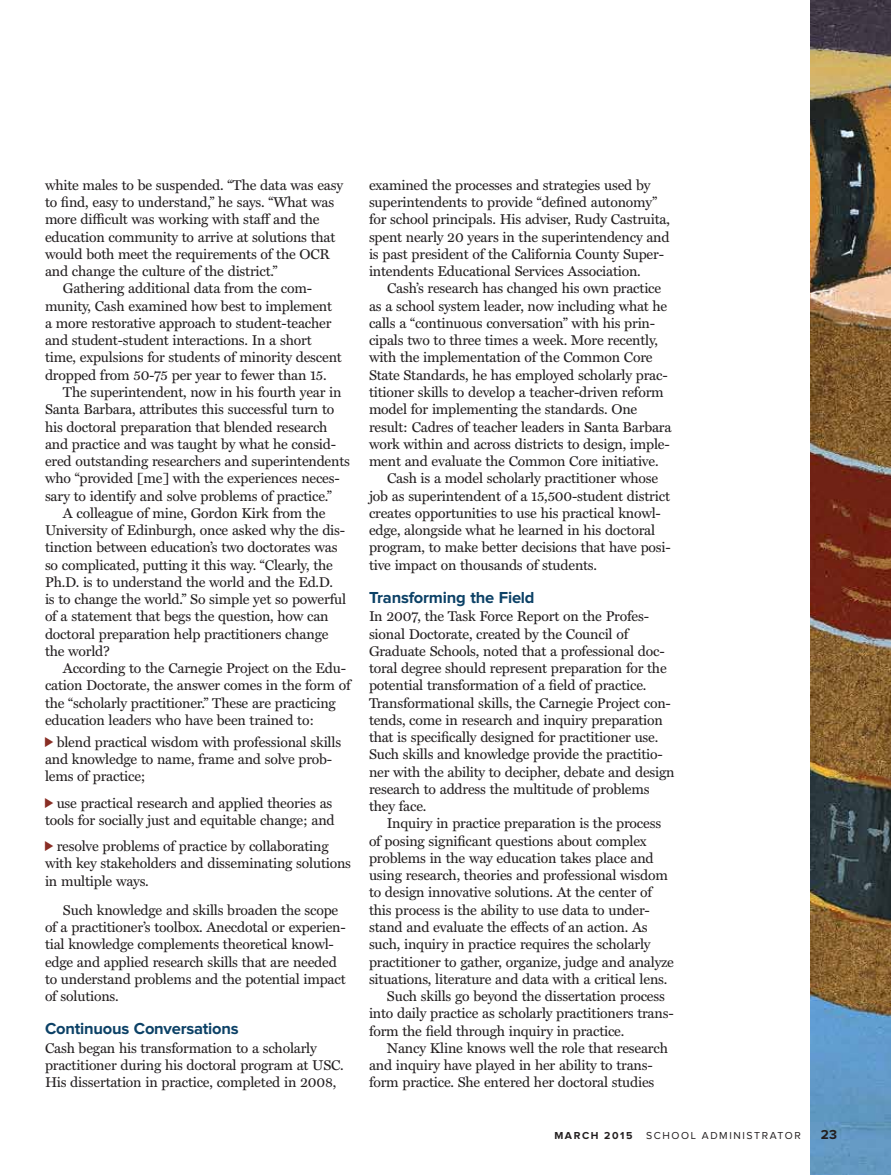
<style>
.page{position:relative;width:891px;height:1175px;background:#fff}
.page>*{position:absolute;margin:0;border:0;box-sizing:border-box;transform-origin:0 0}
.t1{font:700 16.5px "Proxima Nova";letter-spacing:-.015em;color:#0c4166}
.t2{font:14.25px/17.2px "Miller Text";letter-spacing:-.015em;color:#231f20}
.t3{font:700 13.5px "Proxima Nova";color:#231f20}
.t4{font:10.5px "Proxima Nova";letter-spacing:.15em;color:#231f20}
.t5{font:700 10.5px "Proxima Nova";letter-spacing:.15em;color:#231f20}
.s1{color:#892e25}
</style>
<div class="page">
<img style="left:810px;top:0;width:81px;height:1174px">
<p class="t2" style="left:45px;top:177px;width:300px">white males to be suspended. “The data was easy</p>
<p class="t2" style="left:45px;top:194px;width:291px">to find, easy to understand,” he says. “What was</p>
<p class="t2" style="left:45px;top:211px;width:276px">more difficult was working with staff and the</p>
<p class="t2" style="left:45px;top:228px;width:292px">education community to arrive at solutions that</p>
<p class="t2" style="left:45px;top:246px;width:286px">would both meet the requirements of the OCR</p>
<p class="t2" style="left:45px;top:263px;width:234px">and change the culture of the district.”</p>
<p class="t2" style="left:63px;top:280px;width:251px">Gathering additional data from the com-</p>
<p class="t2" style="left:45px;top:297px;width:289px">munity, Cash examined how best to implement</p>
<p class="t2" style="left:45px;top:315px;width:288px">a more restorative approach to student-teacher</p>
<p class="t2" style="left:45px;top:332px;width:268px">and student-student interactions. In a short</p>
<p class="t2" style="left:45px;top:349px;width:298px">time, expulsions for students of minority descent</p>
<p class="t2" style="left:45px;top:366px;width:283px">dropped from 50-75 per year to fewer than 15.</p>
<p class="t2" style="left:63px;top:384px;width:280px">The superintendent, now in his fourth year in</p>
<p class="t2" style="left:45px;top:401px;width:291px">Santa Barbara, attributes this successful turn to</p>
<p class="t2" style="left:45px;top:418px;width:284px">his doctoral preparation that blended research</p>
<p class="t2" style="left:45px;top:435px;width:293px">and practice and was taught by what he consid-</p>
<p class="t2" style="left:45px;top:453px;width:306px">ered outstanding researchers and superintendents</p>
<p class="t2" style="left:45px;top:470px;width:296px">who “provided [me] with the experiences neces-</p>
<p class="t2" style="left:45px;top:487px;width:288px">sary to identify and solve problems of practice.”</p>
<p class="t2" style="left:63px;top:504px;width:264px">A colleague of mine, Gordon Kirk from the</p>
<p class="t2" style="left:45px;top:522px;width:302px">University of Edinburgh, once asked why the dis-</p>
<p class="t2" style="left:45px;top:539px;width:294px">tinction between education’s two doctorates was</p>
<p class="t2" style="left:45px;top:556px;width:289px">so complicated, putting it this way. “Clearly, the</p>
<p class="t2" style="left:45px;top:574px;width:290px">Ph.D. is to understand the world and the Ed.D.</p>
<p class="t2" style="left:45px;top:591px;width:303px">is to change the world.” So simple yet so powerful</p>
<p class="t2" style="left:45px;top:608px;width:285px">of a statement that begs the question, how can</p>
<p class="t2" style="left:45px;top:625px;width:285px">doctoral preparation help practitioners change</p>
<p class="t2" style="left:45px;top:643px;width:67px">the world?</p>
<p class="t2" style="left:63px;top:660px;width:285px">According to the Carnegie Project on the Edu-</p>
<p class="t2" style="left:45px;top:677px;width:307px">cation Doctorate, the answer comes in the form of</p>
<p class="t2" style="left:45px;top:694px;width:292px">the “scholarly practitioner.” These are practicing</p>
<p class="t2" style="left:45px;top:712px;width:271px">education leaders who have been trained to:</p>
<p class="t2" style="left:45px;top:733px;width:298px"><span class="s1">●l</span> blend practical wisdom with professional skills and knowledge to name, frame and solve prob&shy;lems of practice;</p>
<p class="t2" style="left:45px;top:794px;width:291px"><span class="s1">●l</span> use practical research and applied theories as tools for socially just and equitable change; and</p>
<p class="t2" style="left:45px;top:838px;width:308px"><span class="s1">●l</span> resolve problems of practice by collaborating with key stakeholders and disseminating solutions in multiple ways.</p>
<p class="t2" style="left:45px;top:901px;width:302px;text-indent:18px">Such knowledge and skills broaden the scope of a practitioner’s toolbox. Anecdotal or experien&shy;tial knowledge complements theoretical knowl&shy;edge and applied research skills that are needed to understand problems and the potential impact of solutions.</p>
<p class="t1" style="left:45px;top:1020px;width:195px">Continuous Conversations</p>
<p class="t2" style="left:45px;top:1039px;width:300px">Cash began his transformation to a scholarly practitioner during his doctoral program at USC.<br>His dissertation in practice, completed in 2008,</p>
<p class="t2" style="left:369px;top:177px;width:302px">examined the processes and strategies used by superintendents to provide “defined autonomy” for school principals. His adviser, Rudy Castruita, spent nearly 20 years in the superintendency and is past president of the California County Super&shy;intendents Educational Services Association.</p>
<p class="t2" style="left:387px;top:280px;width:276px">Cash’s research has changed his own practice</p>
<p class="t2" style="left:369px;top:297px;width:300px">as a school system leader, now including what he</p>
<p class="t2" style="left:369px;top:315px;width:288px">calls a “continuous conversation” with his prin-</p>
<p class="t2" style="left:369px;top:332px;width:291px">cipals two to three times a week. More recently,</p>
<p class="t2" style="left:369px;top:349px;width:285px">with the implementation of the Common Core</p>
<p class="t2" style="left:369px;top:366px;width:300px">State Standards, he has employed scholarly prac-</p>
<p class="t2" style="left:369px;top:384px;width:296px">titioner skills to develop a teacher-driven reform</p>
<p class="t2" style="left:369px;top:401px;width:270px">model for implementing the standards. One</p>
<p class="t2" style="left:369px;top:418px;width:304px">result: Cadres of teacher leaders in Santa Barbara</p>
<p class="t2" style="left:369px;top:435px;width:302px">work within and across districts to design, imple-</p>
<p class="t2" style="left:369px;top:453px;width:291px">ment and evaluate the Common Core initiative.</p>
<p class="t2" style="left:387px;top:470px;width:273px">Cash is a model scholarly practitioner whose</p>
<p class="t2" style="left:369px;top:487px;width:302px">job as superintendent of a 15,500-student district</p>
<p class="t2" style="left:369px;top:505px;width:293px">creates opportunities to use his practical knowl-</p>
<p class="t2" style="left:369px;top:522px;width:288px">edge, alongside what he learned in his doctoral</p>
<p class="t2" style="left:369px;top:539px;width:303px">program, to make better decisions that have posi-</p>
<p class="t2" style="left:369px;top:556px;width:230px">tive impact on thousands of students.</p>
<p class="t1" style="left:369px;top:589px;width:167px">Transforming the Field</p>
<p class="t2" style="left:369px;top:608px;width:307px">In 2007, the Task Force Report on the Profes&shy;sional Doctorate, created by the Council of Graduate Schools, noted that a professional doc&shy;toral degree should represent preparation for the potential transformation of a field of practice.<br>Transformational skills, the Carnegie Project con&shy;tends, come in research and inquiry preparation that is specifically designed for practitioner use.<br>Such skills and knowledge provide the practitio&shy;ner with the ability to decipher, debate and design research to address the multitude of problems they face.</p>
<p class="t2" style="left:387px;top:815px;width:276px">Inquiry in practice preparation is the process</p>
<p class="t2" style="left:369px;top:832px;width:279px">of posing significant questions about complex</p>
<p class="t2" style="left:369px;top:849px;width:286px">problems in the way education takes place and</p>
<p class="t2" style="left:369px;top:867px;width:300px">using research, theories and professional wisdom</p>
<p class="t2" style="left:369px;top:884px;width:285px">to design innovative solutions. At the center of</p>
<p class="t2" style="left:369px;top:901px;width:282px">this process is the ability to use data to under-</p>
<p class="t2" style="left:369px;top:918px;width:280px">stand and evaluate the effects of an action. As</p>
<p class="t2" style="left:369px;top:936px;width:283px">such, inquiry in practice requires the scholarly</p>
<p class="t2" style="left:369px;top:953px;width:307px">practitioner to gather, organize, judge and analyze</p>
<p class="t2" style="left:369px;top:970px;width:300px">situations, literature and data with a critical lens.</p>
<p class="t2" style="left:387px;top:988px;width:279px">Such skills go beyond the dissertation process</p>
<p class="t2" style="left:369px;top:1005px;width:306px">into daily practice as scholarly practitioners trans-</p>
<p class="t2" style="left:369px;top:1022px;width:257px">form the field through inquiry in practice.</p>
<p class="t2" style="left:387px;top:1039px;width:282px">Nancy Kline knows well the role that research</p>
<p class="t2" style="left:369px;top:1057px;width:285px">and inquiry have played in her ability to trans-</p>
<p class="t2" style="left:369px;top:1074px;width:287px">form practice. She entered her doctoral studies</p>
<p class="t5" style="left:554px;top:1130px;width:80px">March 2015</p>
<p class="t4" style="left:646px;top:1130px;width:156px">SCHOOL ADMINISTRATOR</p>
<p class="t3" style="left:821px;top:1128px;width:18px">23</p>
</div>
